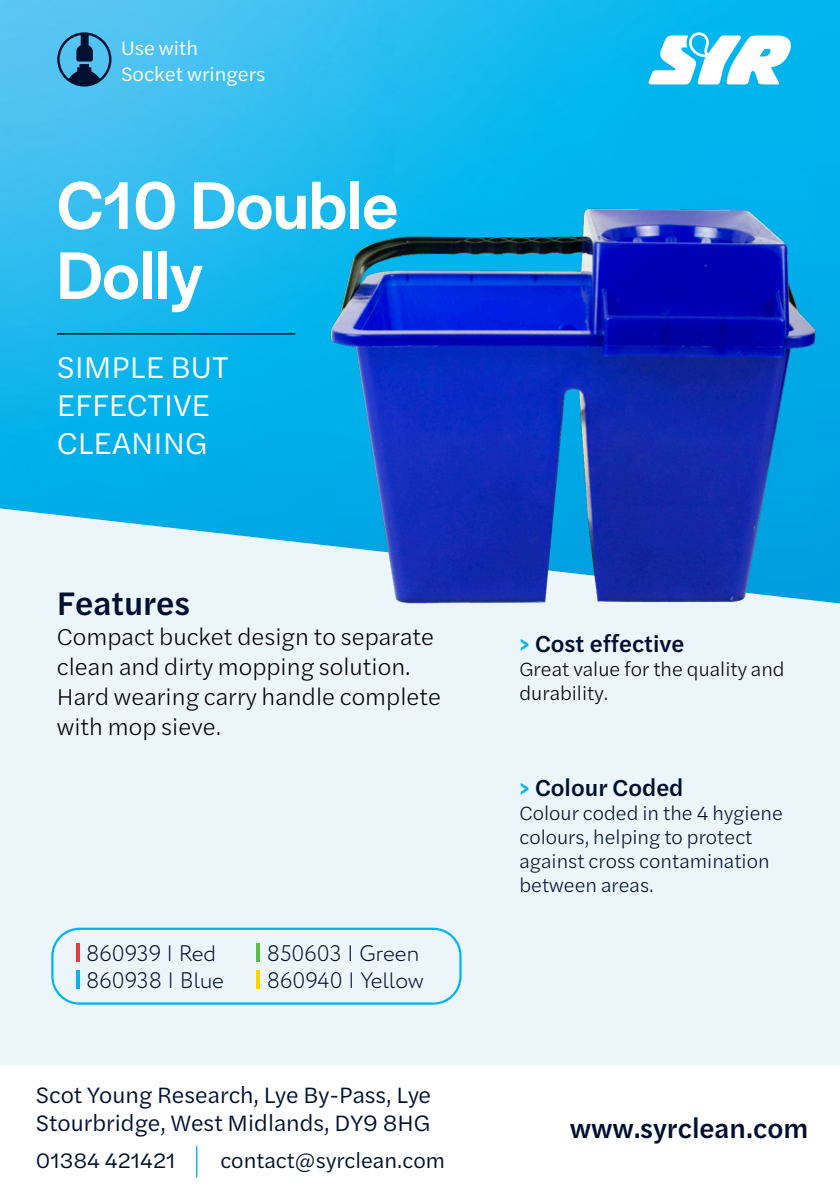
<style>
.page{position:relative;width:840px;height:1191px;background:#fff}
.page>*{position:absolute;margin:0;border:0;box-sizing:border-box;transform-origin:0 0}
.t1{font:500 70px "Halyard Display";color:#fff}
.t2{font:500 34px "Halyard Text";color:#001030}
.t3{font:31.4px/38px "Halyard Text";color:#fff}
.t4{font:500 28px "Halyard Text";color:#001030}
.t5{font:300 24px/30px "Halyard Text";color:#000}
.t6{font:500 24px "Halyard Text";color:#001030}
.t7{font:23.4px/28px "Halyard Text";color:#001030}
.t8{font:300 22.4px "Circe Rounded";color:#001030}
.t9{font:22px "Halyard Text";color:#001030}
.t10{font:20.2px "Halyard Text";color:#fff}
.t11{font:300 20px/24px "Halyard Text";color:#001030}
.t12{font:300 20px/24px "Halyard Text";color:#000}
.s1{color:#00b6ef}
</style>
<div class="page">
<img style="left:0;top:0;width:839px;height:508px">
<svg style="left:648px;top:32px;width:142px;height:52px"></svg>
<div style="left:0;top:508px;width:839px;height:557px;background:#ecf5fa"></div>
<hr style="left:196px;top:1146px;width:1px;height:31px;background:#00b6ef">
<hr style="left:57px;top:333px;width:238px;height:1px;background:#001030">
<hr style="left:76px;top:943px;width:3px;height:18px;background:#ee343d">
<hr style="left:256px;top:943px;width:4px;height:18px;background:#5fbb4c">
<hr style="left:76px;top:970px;width:3px;height:19px;background:#00b6ef">
<hr style="left:256px;top:970px;width:4px;height:19px;background:#fed503">
<div style="left:51px;top:927px;width:410px;height:77px;border:2px solid #00b6ef;border-radius:27px"></div>
<svg style="left:57px;top:32px;width:54px;height:55px;background:#3380a9"></svg>
<img style="left:301px;top:189px;width:528px;height:424px">
<p class="t10" style="left:121px;top:34px;width:79px">Use with</p>
<p class="t10" style="left:121px;top:59px;width:146px">Socket wringers</p>
<p class="t1" style="left:57px;top:156px;width:342px">C10 Double</p>
<p class="t1" style="left:57px;top:226px;width:147px">Dolly</p>
<p class="t3" style="left:57px;top:347px;width:173px">SIMPLE BUT<br>EFFECTIVE<br>CLEANING</p>
<p class="t2" style="left:57px;top:578px;width:135px">Features</p>
<p class="t5" style="left:57px;top:620px;width:378px">Compact bucket design to separate clean and dirty mopping solution.</p>
<p class="t5" style="left:57px;top:680px;width:385px">Hard wearing carry handle complete with mop sieve.</p>
<p class="t8" style="left:86px;top:940px;width:131px">860939 | Red</p>
<p class="t8" style="left:86px;top:967px;width:139px">860938 | Blue</p>
<p class="t8" style="left:266px;top:940px;width:154px">850603 | Green</p>
<p class="t8" style="left:266px;top:967px;width:158px">860940 | Yellow</p>
<p class="t7" style="left:36px;top:1079px;width:396px">Scot Young Research, Lye By-Pass, Lye<br>Stourbridge, West Midlands, DY9 8HG</p>
<p class="t9" style="left:36px;top:1144px;width:141px">01384 421421</p>
<p class="t9" style="left:220px;top:1144px;width:226px">contact@syrclean.com</p>
<p class="t6" style="left:519px;top:626px;width:166px"><span class="s1">&gt;</span> Cost effective</p>
<p class="t12" style="left:519px;top:656px;width:266px">Great value for the quality and durability.</p>
<p class="t6" style="left:519px;top:770px;width:165px"><span class="s1">&gt;</span> Colour Coded</p>
<p class="t11" style="left:519px;top:800px;width:265px">Colour coded in the 4 hygiene colours, helping to protect against cross contamination between areas.</p>
<p class="t4" style="left:569px;top:1107px;width:240px">www.syrclean.com</p>
</div>
